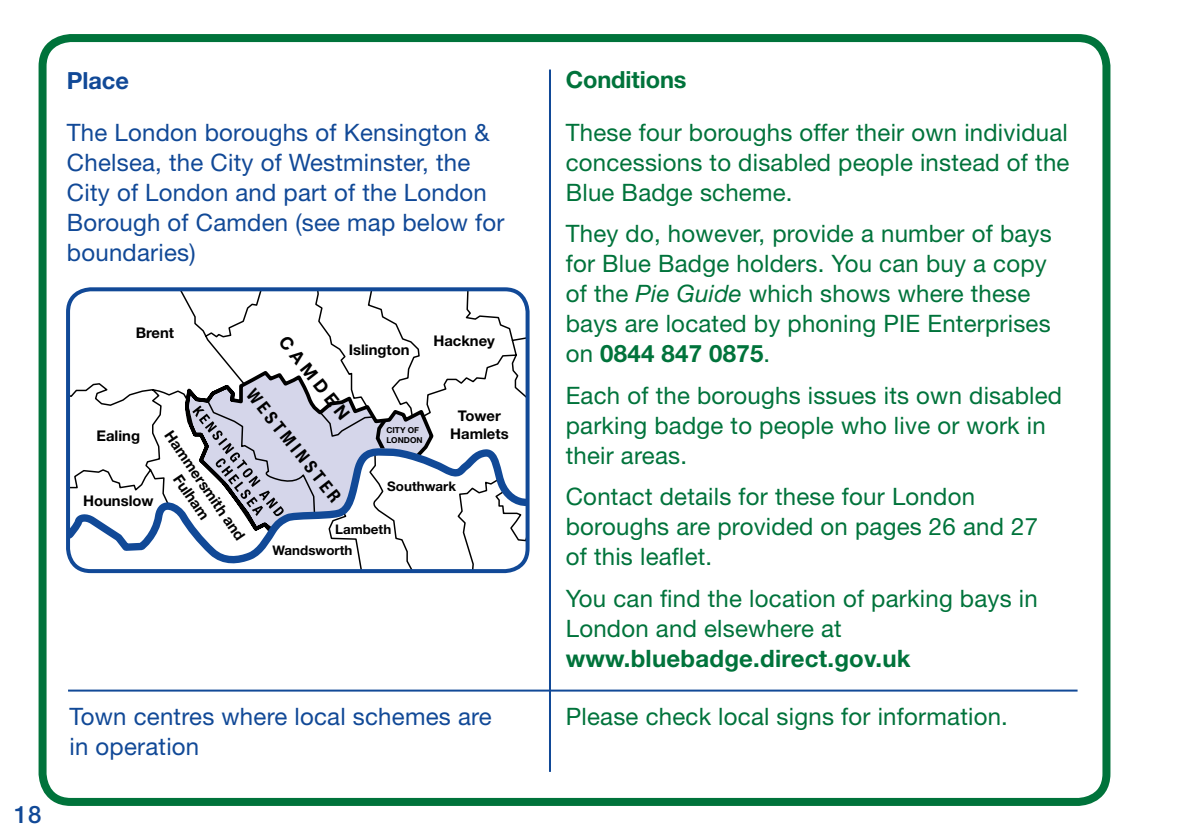
<style>
.page{position:relative;width:1191px;height:840px;background:#fff}
.page>*{position:absolute;margin:0;border:0;box-sizing:border-box;transform-origin:0 0}
.t1{font:24px/30px "Helvetica Neue";letter-spacing:.01em;color:#00733b}
.text{font:24px/30px "Helvetica Neue";letter-spacing:.01em;color:#114997}
.t2{font:500 24px "Helvetica Neue";color:#114997}
.t3{font:700 23.6px "Helvetica Neue";letter-spacing:-.005em;color:#00733b}
.table_title{font:700 23.6px "Helvetica Neue";letter-spacing:-.005em;color:#114997}
.t4{font:700 condensed 17.8px "Helvetica Neue";color:#000}
.t5{font:700 17.8px "Helvetica Neue";color:#000}
.t6{font:700 14.8px/17.6px "Helvetica Neue";color:#000;text-align:center}
.t7{font:700 13.2px "Helvetica Neue";color:#000}
.t8{font:700 8.2px/9.8px "Helvetica Neue";color:#000}
.s1{font-style:italic}
.s2{font-weight:700}
</style>
<div class="page">
<div style="left:39px;top:34px;width:1071px;height:771px;border:8px solid #00733b;border-radius:28px"></div>
<hr style="left:549px;top:69px;width:2px;height:702px;background:#114997">
<svg style="left:71px;top:290px;width:455px;height:280px"></svg>
<svg style="left:69px;top:440px;width:458px;height:129px"></svg>
<svg style="left:187px;top:292px;width:244px;height:238px"></svg>
<div style="left:66px;top:287px;width:463px;height:285px;border:4px solid #114997;border-radius:23px"></div>
<hr style="left:68px;top:689px;width:1009px;height:2px;background:#114997">
<p class="table_title" style="left:67px;top:65px;width:63px">Place</p>
<p class="text" style="left:67px;top:117px;width:439px">The London boroughs of Kensington &amp;<br>Chelsea, the City of Westminster, the<br>City of London and part of the London<br>Borough of Camden (see map below for boundaries)</p>
<p class="t6" style="left:136px;top:323px;width:40px">Brent</p>
<p class="t5" style="left:291px;top:331px;width:98px;rotate:51deg">CAM DEN</p>
<p class="t6" style="left:433px;top:331px;width:63px">Hackney</p>
<p class="t6" style="left:349px;top:341px;width:62px">Islington</p>
<p class="t4" style="left:258px;top:384px;width:140px;rotate:51deg">WESTMINSTER</p>
<p class="t6" style="left:450px;top:406px;width:60px">Tower<br>Hamlets</p>
<p class="t8" style="left:386px;top:425px;width:38px">CITY OF<br>LONDON</p>
<p class="t6" style="left:175px;top:426px;width:131px;rotate:55deg">Hammersmith and<br>Fulham</p>
<p class="t6" style="left:96px;top:426px;width:45px">Ealing</p>
<p class="t7" style="left:387px;top:477px;width:70px">Southwark</p>
<p class="t6" style="left:83px;top:492px;width:72px">Hounslow</p>
<p class="t7" style="left:335px;top:521px;width:58px">Lambeth</p>
<p class="t7" style="left:272px;top:542px;width:81px">Wandsworth</p>
<p class="t2" style="left:14px;top:799px;width:29px">18</p>
<p class="text" style="left:69px;top:700px;width:424px">Town centres where local schemes are in operation</p>
<p class="t3" style="left:566px;top:65px;width:122px">Conditions</p>
<p class="t1" style="left:566px;top:117px;width:505px;text-align:justify">These four boroughs offer their own individual concessions to disabled people instead of the Blue Badge scheme.</p>
<p class="t1" style="left:566px;top:218px;width:487px">They do, however, provide a number of bays for Blue Badge holders. You can buy a copy of the <span class="s1">Pie Guide</span> which shows where these bays are located by phoning PIE Enterprises on <span class="s2">0844 847 0875</span>.</p>
<p class="t1" style="left:566px;top:379px;width:498px">Each of the boroughs issues its own disabled parking badge to people who live or work in their areas.</p>
<p class="t1" style="left:566px;top:481px;width:474px">Contact details for these four London boroughs are provided on pages 26 and 27 of this leaflet.</p>
<p class="t1" style="left:566px;top:582px;width:473px">You can find the location of parking bays in<br>London and elsewhere at <span class="s2">www.bluebadge.direct.gov.uk</span></p>
<p class="t1" style="left:566px;top:700px;width:444px">Please check local signs for information.</p>
</div>
